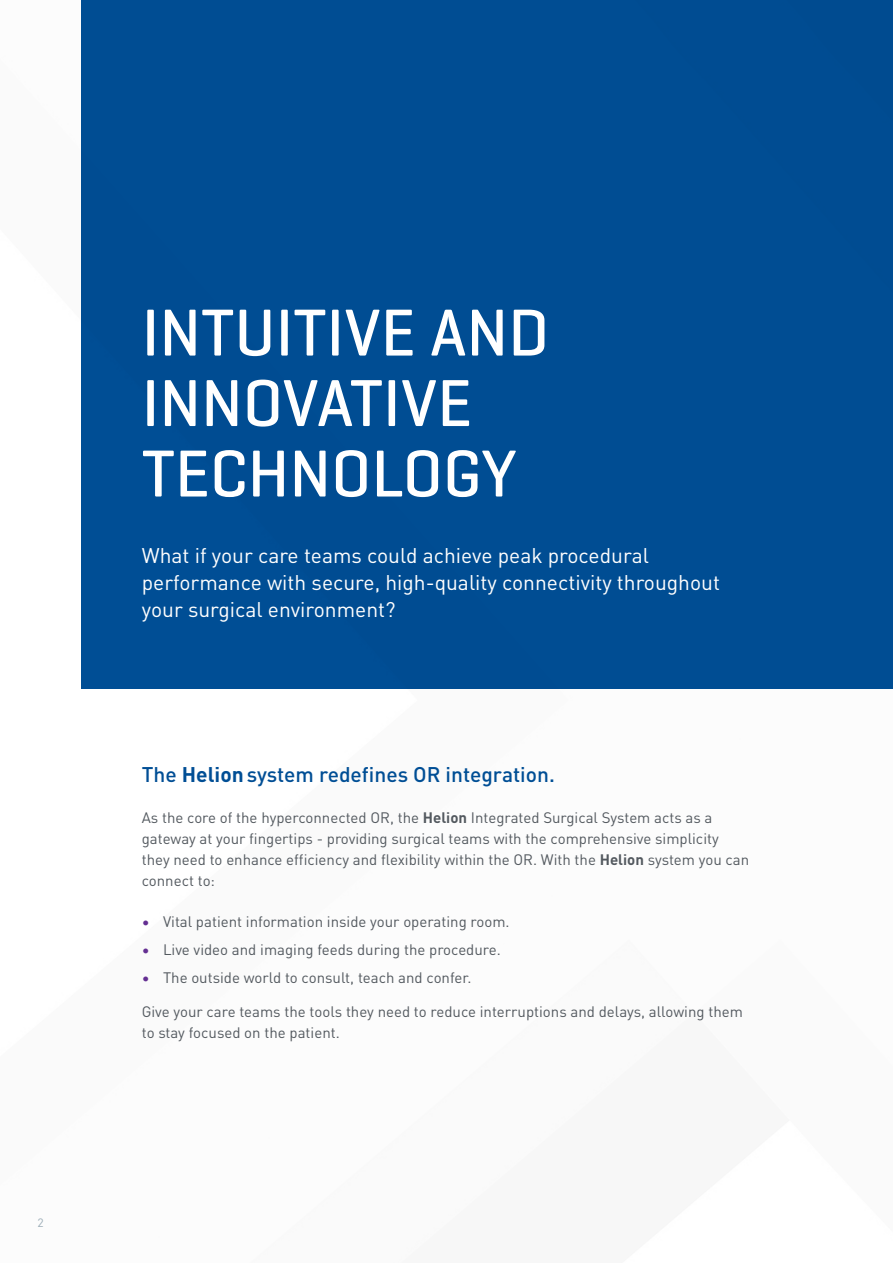
<style>
.page{position:relative;width:893px;height:1263px;background:#fff}
.page>*{position:absolute;margin:0;border:0;box-sizing:border-box;transform-origin:0 0}
.t1{font:500 67.5px/70.5px "Geogrotesque Cyr";color:#fff}
.t2{font:21px/27px "DIN Pro";color:#fff}
.t3{font:500 21px "DIN Pro";color:#004e95}
.t4{font:15px/21px "DIN Pro";color:#53595f}
.t5{font:12px "DIN Pro";color:#9cadb7}
.s1{font-weight:700}
.s2{color:#642f92}
</style>
<div class="page">
<div style="left:81px;top:0;width:812px;height:688px;background:#004e95"></div>
<p class="t5" style="left:38px;top:1213px;width:8px">2</p>
<h1 class="t1" style="left:142px;top:296px;width:409px">INTUITIVE AND<br>INNOVATIVE<br>TECHNOLOGY</h1>
<h2 class="t2" style="left:142px;top:540px;width:580px">What if your care teams could achieve peak procedural performance with secure, high-quality connectivity throughout your surgical environment?</h2>
<h2 class="t3" style="left:142px;top:758px;width:415px">The <span class="s1">Helion</span>system redefines OR integration.</h2>
<p class="t4" style="left:142px;top:806px;width:609px">As the core of the hyperconnected OR, the <span class="s1">Helion</span> Integrated Surgical System acts as a gateway at your fingertips - providing surgical teams with the comprehensive simplicity they need to enhance efficiency and flexibility within the OR. With the <span class="s1">Helion</span> system you can connect to:</p>
<p class="t4" style="left:142px;top:910px;width:369px"><span class="s2">•</span> Vital patient information inside your operating room.</p>
<p class="t4" style="left:142px;top:938px;width:361px"><span class="s2">•</span> Live video and imaging feeds during the procedure.</p>
<p class="t4" style="left:142px;top:966px;width:331px"><span class="s2">•</span> The outside world to consult, teach and confer.</p>
<p class="t4" style="left:142px;top:1000px;width:603px">Give your care teams the tools they need to reduce interruptions and delays, allowing them to stay focused on the patient.</p>
</div>
